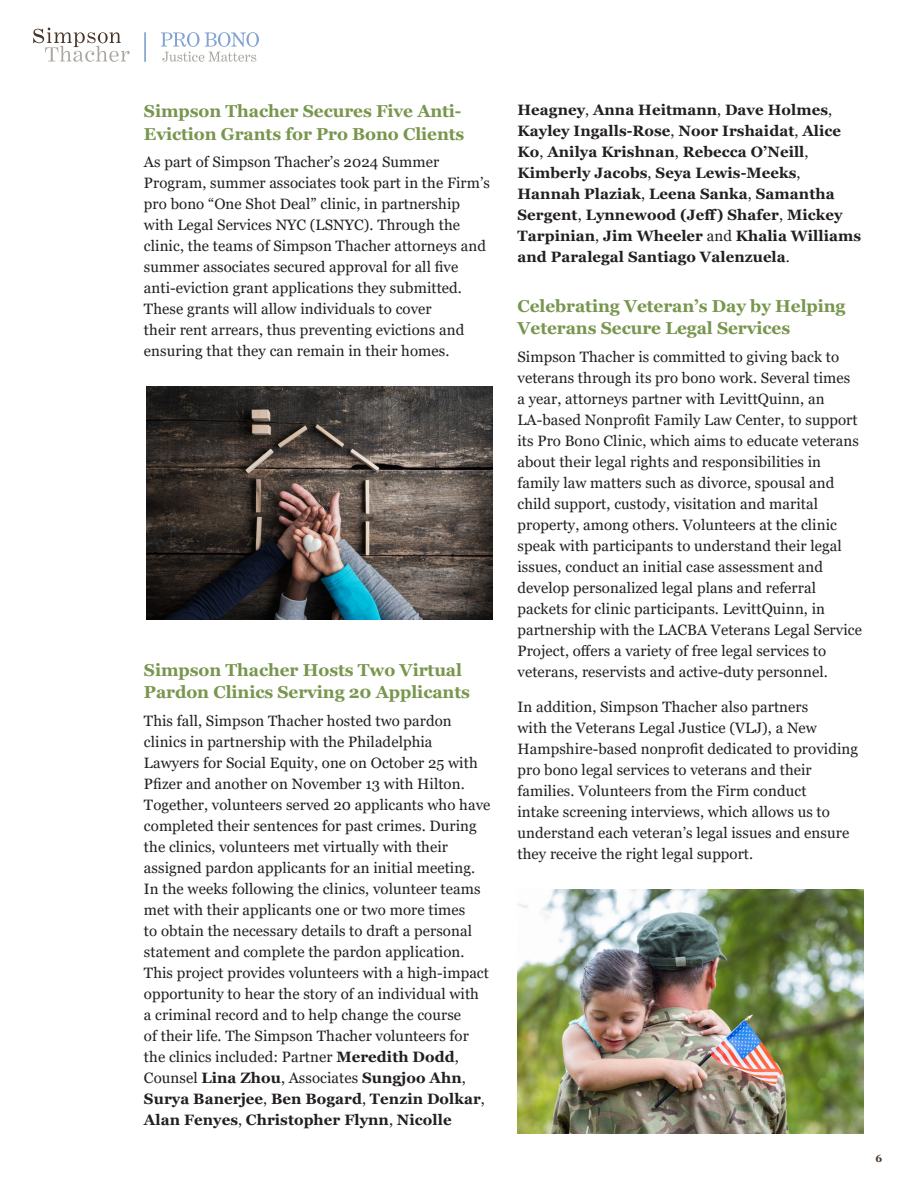
<style>
.page{position:relative;width:918px;height:1188px;background:#fff}
.page>*{position:absolute;margin:0;border:0;box-sizing:border-box;transform-origin:0 0}
.Subhead7490{font:700 17.25px/22.5px "Georgia";letter-spacing:-.005em;color:#78964d}
.Standard_Text{font:15px/21px "Georgia";letter-spacing:.005em;color:#231f20}
.Standard_Text-2{font:700 15px/21px "Georgia";letter-spacing:.005em;color:#231f20}
.t1{font:700 10.5px "Georgia";color:#493728}
.s1{font-weight:700}
.s2{font-weight:400}
</style>
<div class="page">
<svg style="left:33px;top:28px;width:97px;height:34px"></svg>
<svg style="left:161px;top:32px;width:98px;height:30px"></svg>
<hr style="left:144px;top:32px;width:2px;height:30px;background:#81a3d1">
<img style="left:517px;top:890px;width:347px;height:244px">
<img style="left:146px;top:386px;width:347px;height:233px">
<p class="Subhead7490" style="left:144px;top:100px;width:322px">Simpson Thacher Secures Five Anti-<br>Eviction Grants for Pro Bono Clients</p>
<p class="Standard_Text" style="left:144px;top:152px;width:348px">As part of Simpson Thacher’s 2024 Summer Program, summer associates took part in the Firm’s pro bono “One Shot Deal” clinic, in partnership with Legal Services NYC (LSNYC). Through the clinic, the teams of Simpson Thacher attorneys and summer associates secured approval for all five anti-eviction grant applications they submitted.<br>These grants will allow individuals to cover<br>their rent arrears, thus preventing evictions and ensuring that they can remain in their homes.</p>
<p class="Subhead7490" style="left:144px;top:659px;width:328px">Simpson Thacher Hosts Two Virtual<br>Pardon Clinics Serving 20 Applicants</p>
<p class="Standard_Text" style="left:144px;top:711px;width:348px">This fall, Simpson Thacher hosted two pardon clinics in partnership with the Philadelphia Lawyers for Social Equity, one on October 25 with Pfizer and another on November 13 with Hilton.<br>Together, volunteers served 20 applicants who have completed their sentences for past crimes. During the clinics, volunteers met virtually with their assigned pardon applicants for an initial meeting.<br>In the weeks following the clinics, volunteer teams met with their applicants one or two more times<br>to obtain the necessary details to draft a personal statement and complete the pardon application.<br>This project provides volunteers with a high-impact opportunity to hear the story of an individual with<br>a criminal record and to help change the course<br>of their life. The Simpson Thacher volunteers for the clinics included: Partner <span class="s1">Meredith Dodd</span>, Counsel <span class="s1">Lina Zhou</span>, Associates <span class="s1">Sungjoo Ahn</span>, <span class="s1">Surya Banerjee</span>, <span class="s1">Ben Bogard</span>, <span class="s1">Tenzin Dolkar</span>, <span class="s1">Alan Fenyes</span>, <span class="s1">Christopher Flynn</span>, <span class="s1">Nicolle</span></p>
<p class="Standard_Text-2" style="left:517px;top:100px;width:345px">Heagney<span class="s2">,</span> Anna Heitmann<span class="s2">,</span> Dave Holmes<span class="s2">, </span>Kayley Ingalls-Rose<span class="s2">,</span> Noor Irshaidat<span class="s2">,</span> Alice Ko<span class="s2">,</span> Anilya Krishnan<span class="s2">,</span> Rebecca O’Neill<span class="s2">, </span>Kimberly Jacobs<span class="s2">,</span> Seya Lewis-Meeks<span class="s2">, </span>Hannah Plaziak<span class="s2">,</span> Leena Sanka<span class="s2">,</span> Samantha Sergent<span class="s2">,</span> Lynnewood (Jeff) Shafer<span class="s2">,</span> Mickey Tarpinian<span class="s2">,</span> Jim Wheeler <span class="s2">and</span> Khalia Williams and Paralegal Santiago Valenzuela<span class="s2">.</span></p>
<p class="Subhead7490" style="left:517px;top:295px;width:330px">Celebrating Veteran’s Day by Helping<br>Veterans Secure Legal Services</p>
<p class="Standard_Text" style="left:517px;top:347px;width:346px">Simpson Thacher is committed to giving back to veterans through its pro bono work. Several times<br>a year, attorneys partner with LevittQuinn, an LA-based Nonprofit Family Law Center, to support its Pro Bono Clinic, which aims to educate veterans about their legal rights and responsibilities in family law matters such as divorce, spousal and child support, custody, visitation and marital property, among others. Volunteers at the clinic speak with participants to understand their legal issues, conduct an initial case assessment and develop personalized legal plans and referral packets for clinic participants. LevittQuinn, in partnership with the LACBA Veterans Legal Service Project, offers a variety of free legal services to veterans, reservists and active-duty personnel.</p>
<p class="Standard_Text" style="left:517px;top:696px;width:342px">In addition, Simpson Thacher also partners<br>with the Veterans Legal Justice (VLJ), a New Hampshire-based nonprofit dedicated to providing pro bono legal services to veterans and their families. Volunteers from the Firm conduct<br>intake screening interviews, which allows us to understand each veteran’s legal issues and ensure they receive the right legal support.</p>
<p class="t1" style="left:876px;top:1152px;width:8px">6</p>
</div>
